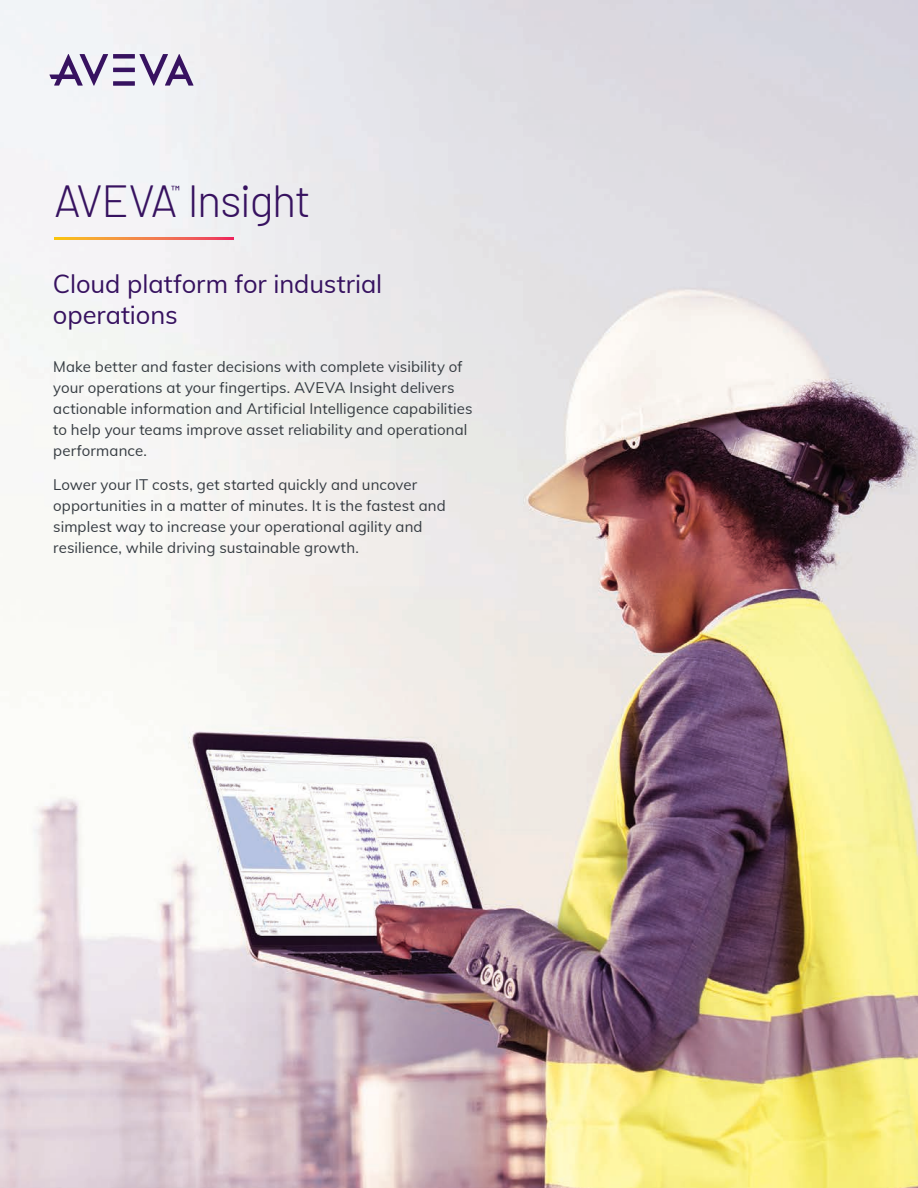
<style>
.page{position:relative;width:918px;height:1188px;background:#fff}
.page>*{position:absolute;margin:0;border:0;box-sizing:border-box;transform-origin:0 0}
.H1_Doc_Title{font:300 45px "Barlow";letter-spacing:-.04em;color:#371260}
.S1_Subheadlines{font:25.5px/30.6px "Muli";letter-spacing:-.005em;color:#371260}
.Body_Copy{font:15px/21px "Muli";letter-spacing:.005em;color:#363c42}
.H1_Doc_Title-2{font:500 13.05px "Barlow";color:#371260}
</style>
<div class="page">
<img style="left:0;top:0;width:918px;height:1188px">
<svg style="left:54px;top:238px;width:180px;height:1px"></svg>
<div style="left:113px;top:81px;width:22px;height:5px;background:#371260"></div>
<hr style="left:113px;top:68px;width:22px;height:4px;background:#371260">
<div style="left:113px;top:54px;width:22px;height:5px;background:#371260"></div>
<svg style="left:49px;top:54px;width:59px;height:32px"></svg>
<svg style="left:139px;top:54px;width:55px;height:32px"></svg>
<p class="H1_Doc_Title" style="left:54px;top:169px;width:258px">AVEVA Insight</p>
<p class="H1_Doc_Title-2" style="left:171px;top:181px;width:10px">™</p>
<p class="S1_Subheadlines" style="left:53px;top:268px;width:331px">Cloud platform for industrial operations</p>
<p class="Body_Copy" style="left:53px;top:355px;width:421px">Make better and faster decisions with complete visibility of your operations at your fingertips. AVEVA Insight delivers actionable information and Artificial Intelligence capabilities to help your teams improve asset reliability and operational performance.</p>
<p class="Body_Copy" style="left:53px;top:473px;width:394px">Lower your IT costs, get started quickly and uncover opportunities in a matter of minutes. It is the fastest and simplest way to increase your operational agility and resilience, while driving sustainable growth.</p>
</div>
